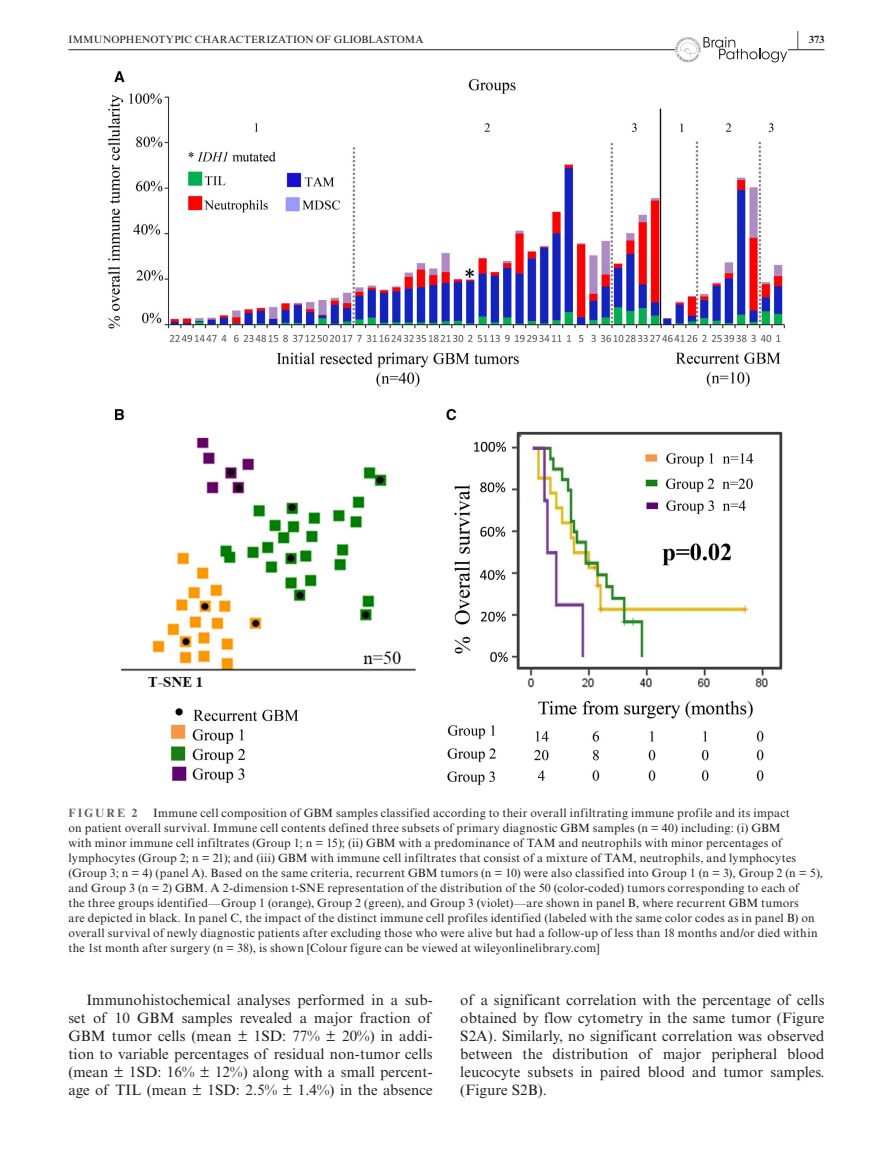
<style>
.page{position:relative;width:893px;height:1174px;background:#fff}
.page>*{position:absolute;margin:0;border:0;box-sizing:border-box;transform-origin:0 0}
.t1{font:15px/18px "Times New Roman MT Std";letter-spacing:.005em;color:#231f20;text-align:justify}
.t2{font:12px/15px "Times New Roman MT Std";letter-spacing:.02em;color:#231f20}
.t3{font:700 12px "Times New Roman MT Std";letter-spacing:.175em;color:#636366}
.t4{font:10.5px "Times New Roman MT Std";letter-spacing:.01em;color:#231f20}
.t5{font:700 10.5px "Times New Roman MT Std";color:#231f20}
.s1{font-size:20.25px}
</style>
<div class="page">
<hr style="left:68px;top:49px;width:756px;height:1px;background:#231f20">
<svg style="left:675px;top:37px;width:112px;height:25px"></svg>
<img style="left:108px;top:71px;width:677px;height:715px">
<p class="t4" style="left:68px;top:33px;width:357px">IMMUNOPHENOTYPIC CHARACTERIZATION OF GLIOBLASTOMA</p>
<p class="t5" style="left:797px;top:33px;width:29px"><span class="s1">|</span> 373</p>
<p class="t2" style="left:68px;top:805px;width:756px;text-indent:85px">Immune cell composition of GBM samples classified according to their overall infiltrating immune profile and its impact<br>on patient overall survival. Immune cell contents defined three subsets of primary diagnostic GBM samples (n = 40) including: (i) GBM<br>with minor immune cell infiltrates (Group 1; n = 15); (ii) GBM with a predominance of TAM and neutrophils with minor percentages of lymphocytes (Group 2; n = 21); and (iii) GBM with immune cell infiltrates that consist of a mixture of TAM, neutrophils, and lymphocytes (Group 3; n = 4) (panel A). Based on the same criteria, recurrent GBM tumors (n = 10) were also classified into Group 1 (n = 3), Group 2 (n = 5), and Group 3 (n = 2) GBM. A 2-dimension t-SNE representation of the distribution of the 50 (color-coded) tumors corresponding to each of<br>the three groups identified—Group 1 (orange), Group 2 (green), and Group 3 (violet)—are shown in panel B, where recurrent GBM tumors<br>are depicted in black. In panel C, the impact of the distinct immune cell profiles identified (labeled with the same color codes as in panel B) on overall survival of newly diagnostic patients after excluding those who were alive but had a follow-up of less than 18 months and/or died within the 1st month after surgery (n = 38), is shown [Colour figure can be viewed at wileyonlinelibrary.com]</p>
<p class="t3" style="left:68px;top:806px;width:71px">FIGURE 2</p>
<p class="t1" style="left:68px;top:991px;width:366px;text-indent:18px">Immunohistochemical analyses performed in a sub&shy;set of 10 GBM samples revealed a major fraction of GBM tumor cells (mean ± 1SD: 77% ± 20%) in addi&shy;tion to variable percentages of residual non-tumor cells (mean ± 1SD: 16% ± 12%) along with a small percent&shy;age of TIL (mean ± 1SD: 2.5% ± 1.4%) in the absence</p>
<p class="t1" style="left:460px;top:991px;width:366px">of a significant correlation with the percentage of cells obtained by flow cytometry in the same tumor (Figure S2A). Similarly, no significant correlation was observed between the distribution of major peripheral blood leucocyte subsets in paired blood and tumor samples. (Figure S2B).</p>
</div>
